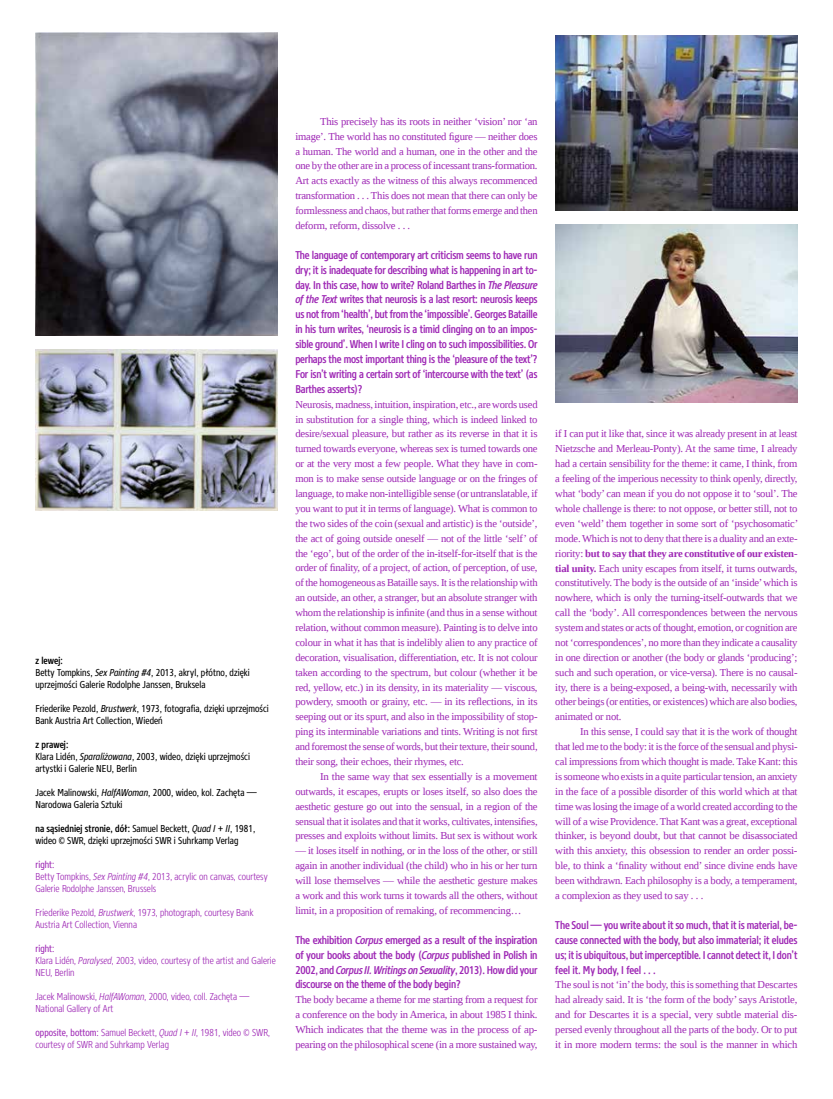
<style>
.page{position:relative;width:833px;height:1099px;background:#fff}
.page>*{position:absolute;margin:0;border:0;box-sizing:border-box;transform-origin:0 0}
.t1{font:500 11.25px/14.9px "Core Sans N57 Cn";letter-spacing:-.02em;color:#9e28b5;text-align:justify}
.t2{font:10.62px/14.9px "Liberation Serif";letter-spacing:-.02em;color:#9e28b5;text-align:justify}
.t3{font:300 10px/12px "Core Sans N37 Cn";letter-spacing:.005em;color:#9e28b5}
.t4{font:10px/12px "Core Sans N47 Cn";letter-spacing:.005em;color:#000}
.t5{font:500 10px "Core Sans N57 Cn";letter-spacing:.005em;color:#000}
.t6{font:10px "Core Sans N47 Cn";letter-spacing:.005em;color:#9e28b5}
.s1{font-style:italic}
.s2{font-family:"Core Sans N47 Cn";font-weight:400}
.s3{font-family:"Core Sans N47 Cn";font-weight:400;font-style:italic}
.s4{font-weight:700}
</style>
<div class="page">
<img style="left:555px;top:35px;width:242px;height:175px">
<img style="left:556px;top:224px;width:241px;height:178px">
<img style="left:35px;top:33px;width:243px;height:302px">
<img style="left:35px;top:349px;width:243px;height:162px">
<p class="t5" style="left:35px;top:653px;width:29px">z lewej:</p>
<p class="t4" style="left:35px;top:666px;width:216px">Betty Tompkins, <span class="s1">Sex Painting #4</span>, 2013, akryl, płótno, dzięki uprzejmości Galerie Rodolphe Janssen, Bruksela</p>
<p class="t4" style="left:35px;top:702px;width:235px">Friederike Pezold, <span class="s1">Brustwerk</span>, 1973, fotografia, dzięki uprzejmości<br>Bank Austria Art Collection, Wiedeń</p>
<p class="t5" style="left:35px;top:737px;width:34px">z prawej:</p>
<p class="t4" style="left:35px;top:750px;width:216px">Klara Lidén, <span class="s1">Sparaliżowana</span>, 2003, wideo, dzięki uprzejmości artystki i Galerie NEU, Berlin</p>
<p class="t4" style="left:35px;top:786px;width:223px">Jacek Malinowski, <span class="s1">HalfAWoman</span>, 2000, wideo, kol. Zachęta —<br>Narodowa Galeria Sztuki</p>
<p class="t5" style="left:35px;top:821px;width:221px">na sąsiedniej stronie, dół: <span class="s2">Samuel Beckett,</span> <span class="s3">Quad I + II</span><span class="s2">, 1981,</span></p>
<p class="t4" style="left:35px;top:834px;width:205px">wideo © SWR, dzięki uprzejmości SWR i Suhrkamp Verlag</p>
<p class="t6" style="left:35px;top:857px;width:21px">right:</p>
<p class="t3" style="left:35px;top:870px;width:234px">Betty Tompkins, <span class="s1">Sex Painting #4</span>, 2013, acrylic on canvas, courtesy<br>Galerie Rodolphe Janssen, Brussels</p>
<p class="t3" style="left:35px;top:906px;width:219px">Friederike Pezold, <span class="s1">Brustwerk</span>, 1973, photograph, courtesy Bank<br>Austria Art Collection, Vienna</p>
<p class="t6" style="left:35px;top:941px;width:21px">right:</p>
<p class="t3" style="left:35px;top:954px;width:242px">Klara Lidén, <span class="s1">Paralysed</span>, 2003, video, courtesy of the artist and Galerie<br>NEU, Berlin</p>
<p class="t3" style="left:35px;top:990px;width:216px">Jacek Malinowski, <span class="s1">HalfAWoman</span>, 2000, video, coll. Zachęta —<br>National Gallery of Art</p>
<p class="t3" style="left:35px;top:1026px;width:236px"><span class="s2">opposite, bottom:</span> Samuel Beckett, <span class="s1">Quad I + II</span>, 1981, video © SWR, courtesy of SWR and Suhrkamp Verlag</p>
<p class="t2" style="left:295px;top:114px;width:244px;text-indent:25px">This precisely has its roots in neither ‘vision’ nor ‘an image’. The world has no constituted figure — neither does a human. The world and a human, one in the other and the one by the other are in a process of incessant trans-formation.<br>Art acts exactly as the witness of this always recommenced transformation . . . This does not mean that there can only be formlessness and chaos, but rather that forms emerge and then deform, reform, dissolve . . .</p>
<p class="t1" style="left:295px;top:247px;width:244px">The language of contemporary art criticism seems to have run dry; it is inadequate for describing what is happening in art to&shy;day. In this case, how to write? Roland Barthes in <span class="s1">The Pleasure of the Text</span> writes that neurosis is a last resort: neurosis keeps us not from ‘health’, but from the ‘impossible’. Georges Bataille in his turn writes, ‘neurosis is a timid clinging on to an impos&shy;sible ground’. When I write I cling on to such impossibilities. Or perhaps the most important thing is the ‘pleasure of the text’?<br>For isn’t writing a certain sort of ‘intercourse with the text’ (as Barthes asserts)?</p>
<p class="t2" style="left:295px;top:396px;width:244px">Neurosis, madness, intuition, inspiration, etc., are words used in substitution for a single thing, which is indeed linked to desire/sexual pleasure, but rather as its reverse in that it is turned towards everyone, whereas sex is turned towards one or at the very most a few people. What they have in com&shy;mon is to make sense outside language or on the fringes of language, to make non-intelligible sense (or untranslatable, if you want to put it in terms of language). What is common to the two sides of the coin (sexual and artistic) is the ‘outside’, the act of going outside oneself — not of the little ‘self’ of the ‘ego’, but of the order of the in-itself-for-itself that is the order of finality, of a project, of action, of perception, of use, of the homogeneous as Bataille says. It is the relationship with an outside, an other, a stranger, but an absolute stranger with whom the relationship is infinite (and thus in a sense without relation, without common measure). Painting is to delve into colour in what it has that is indelibly alien to any practice of decoration, visualisation, differentiation, etc. It is not colour taken according to the spectrum, but colour (whether it be red, yellow, etc.) in its density, in its materiality — viscous, powdery, smooth or grainy, etc. — in its reflections, in its seeping out or its spurt, and also in the impossibility of stop&shy;ping its interminable variations and tints. Writing is not first and foremost the sense of words, but their texture, their sound, their song, their echoes, their rhymes, etc.</p>
<p class="t2" style="left:295px;top:768px;width:244px;text-indent:25px">In the same way that sex essentially is a movement outwards, it escapes, erupts or loses itself, so also does the aesthetic gesture go out into the sensual, in a region of the sensual that it isolates and that it works, cultivates, intensifies, presses and exploits without limits. But sex is without work</p>
<p class="t2" style="left:295px;top:843px;width:244px">— it loses itself in nothing, or in the loss of the other, or still again in another individual (the child) who in his or her turn will lose themselves — while the aesthetic gesture makes a work and this work turns it towards all the others, without limit, in a proposition of remaking, of recommencing…</p>
<p class="t1" style="left:295px;top:932px;width:244px">The exhibition <span class="s1">Corpus</span> emerged as a result of the inspiration of your books about the body (<span class="s1">Corpus</span> published in Polish in 2002, and <span class="s1">Corpus II. Writings on Sexuality</span>, 2013). How did your discourse on the theme of the body begin?</p>
<p class="t2" style="left:295px;top:992px;width:244px">The body became a theme for me starting from a request for a conference on the body in America, in about 1985 I think.<br>Which indicates that the theme was in the process of ap&shy;pearing on the philosophical scene (in a more sustained way,</p>
<p class="t2" style="left:555px;top:426px;width:244px">if I can put it like that, since it was already present in at least Nietzsche and Merleau-Ponty). At the same time, I already had a certain sensibility for the theme: it came, I think, from a feeling of the imperious necessity to think openly, directly, what ‘body’ can mean if you do not oppose it to ‘soul’. The whole challenge is there: to not oppose, or better still, not to even ‘weld’ them together in some sort of ‘psychosomatic’ mode. Which is not to deny that there is a duality and an exte&shy;riority: <span class="s4">but to say that they are constitutive of our existen&shy;tial unity.</span> Each unity escapes from itself, it turns outwards, constitutively. The body is the outside of an ‘inside’ which is nowhere, which is only the turning-itself-outwards that we call the ‘body’. All correspondences between the nervous system and states or acts of thought, emotion, or cognition are not ‘correspondences’, no more than they indicate a causality in one direction or another (the body or glands ‘producing’; such and such operation, or vice-versa). There is no causal&shy;ity, there is a being-exposed, a being-with, necessarily with other beings (or entities, or existences) which are also bodies, animated or not.</p>
<p class="t2" style="left:555px;top:724px;width:244px;text-indent:25px">In this sense, I could say that it is the work of thought that led me to the body: it is the force of the sensual and physi&shy;cal impressions from which thought is made. Take Kant: this is someone who exists in a quite particular tension, an anxiety in the face of a possible disorder of this world which at that time was losing the image of a world created according to the will of a wise Providence. That Kant was a great, exceptional thinker, is beyond doubt, but that cannot be disassociated with this anxiety, this obsession to render an order possi&shy;ble, to think a ‘finality without end’ since divine ends have been withdrawn. Each philosophy is a body, a temperament, a complexion as they used to say . . .</p>
<p class="t1" style="left:555px;top:917px;width:244px">The Soul — you write about it so much, that it is material, be&shy;cause connected with the body, but also immaterial; it eludes us; it is ubiquitous, but imperceptible. I cannot detect it, I don’t feel it. My body, I feel . . .</p>
<p class="t2" style="left:555px;top:977px;width:244px">The soul is not ‘in’ the body, this is something that Descartes had already said. It is ‘the form of the body’ says Aristotle, and for Descartes it is a special, very subtle material dis&shy;persed evenly throughout all the parts of the body. Or to put it in more modern terms: the soul is the manner in which</p>
</div>
